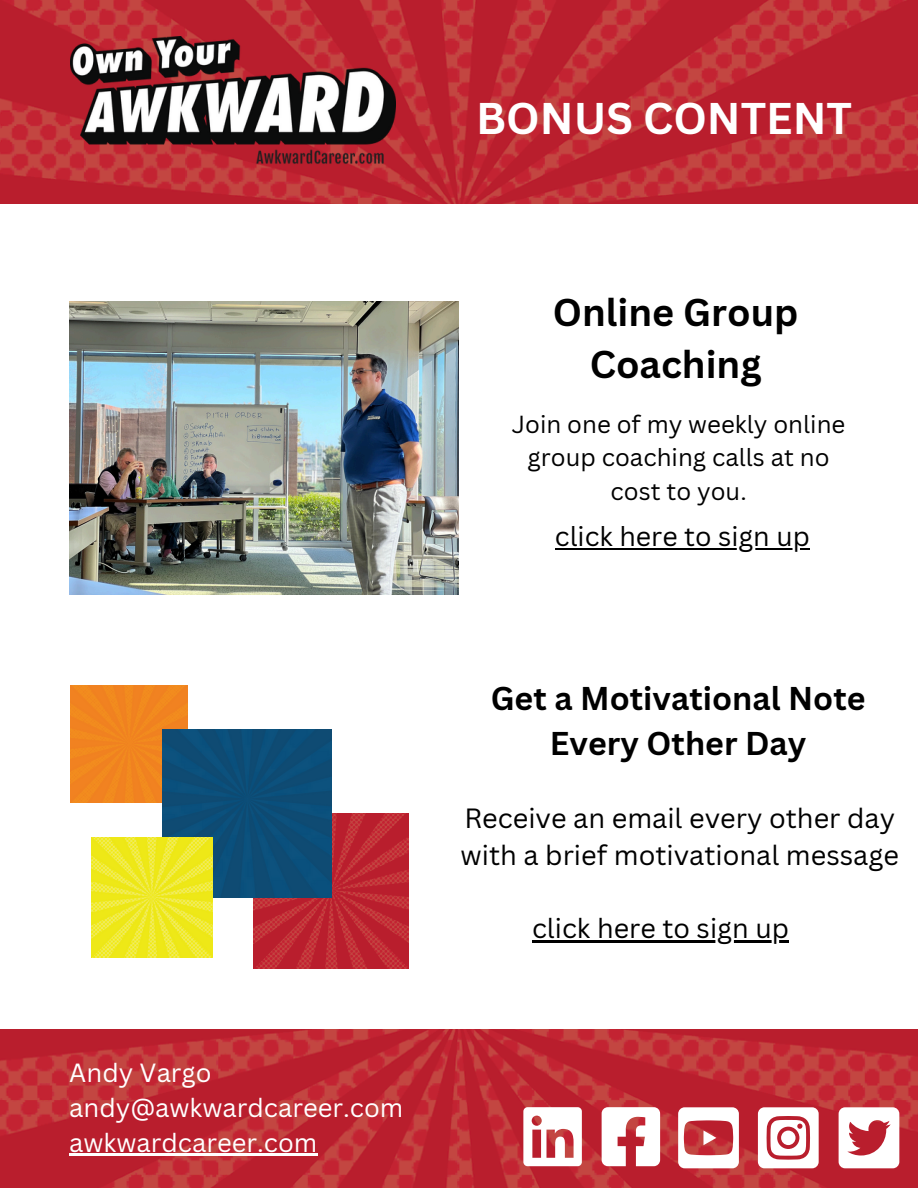
<style>
.page{position:relative;width:918px;height:1188px;background:#fff}
.page>*{position:absolute;margin:0;border:0;box-sizing:border-box;transform-origin:0 0}
.t1{font:700 43.2px "Canva Sans";color:#fff}
.t2{font:700 37.65px/52.5px "Canva Sans";color:#000;text-align:center}
.t3{font:700 32.1px/44.7px "Canva Sans";color:#000;text-align:center}
.t4{font:27.15px/37.8px "Canva Sans";color:#000}
.t5{font:26.85px "Canva Sans";color:#000}
.t6{font:26.7px "Canva Sans";color:#000}
.t7{font:25.65px/34.8px "Canva Sans";color:#fff}
.t8{font:24px/33.5px "Canva Sans";color:#000;text-align:center}
</style>
<div class="page">
<img style="left:0;top:0;width:918px;height:203px">
<img style="left:0;top:1029px;width:918px;height:159px">
<img style="left:70px;top:37px;width:325px;height:129px">
<svg style="left:523px;top:1107px;width:59px;height:59px"></svg>
<svg style="left:602px;top:1107px;width:58px;height:59px"></svg>
<svg style="left:678px;top:1107px;width:61px;height:61px"></svg>
<svg style="left:758px;top:1107px;width:61px;height:61px"></svg>
<svg style="left:839px;top:1107px;width:60px;height:61px"></svg>
<img style="left:69px;top:302px;width:390px;height:292px">
<img style="left:70px;top:685px;width:117px;height:117px">
<img style="left:253px;top:813px;width:155px;height:155px">
<img style="left:162px;top:729px;width:169px;height:169px">
<img style="left:92px;top:837px;width:120px;height:121px">
<hr style="left:69px;top:1154px;width:248px;height:2px;background:#fff">
<hr style="left:555px;top:548px;width:255px;height:2px;background:#000">
<hr style="left:532px;top:940px;width:65px;height:3px;background:#000">
<hr style="left:597px;top:940px;width:65px;height:3px;background:#000">
<hr style="left:662px;top:940px;width:127px;height:3px;background:#000">
<p class="t1" style="left:476px;top:88px;width:378px">BONUS CONTENT</p>
<p class="t7" style="left:69px;top:1055px;width:336px">Andy Vargo andy@awkwardcareer.com awkwardcareer.com</p>
<h4 class="t2" style="left:553px;top:285px;width:247px">Online Group<br>Coaching</h4>
<h4 class="t8" style="left:512px;top:407px;width:335px">Join one of my weekly online group coaching calls at no cost to you.</h4>
<h3 class="t6" style="left:555px;top:518px;width:256px">click here to sign up</h3>
<p class="t3" style="left:491px;top:675px;width:376px">Get a Motivational Note<br>Every Other Day</p>
<p class="t4" style="left:461px;top:798px;width:440px">Receive an email every other day with a brief motivational message</p>
<h4 class="t5" style="left:532px;top:909px;width:259px">click here to sign up</h4>
</div>
